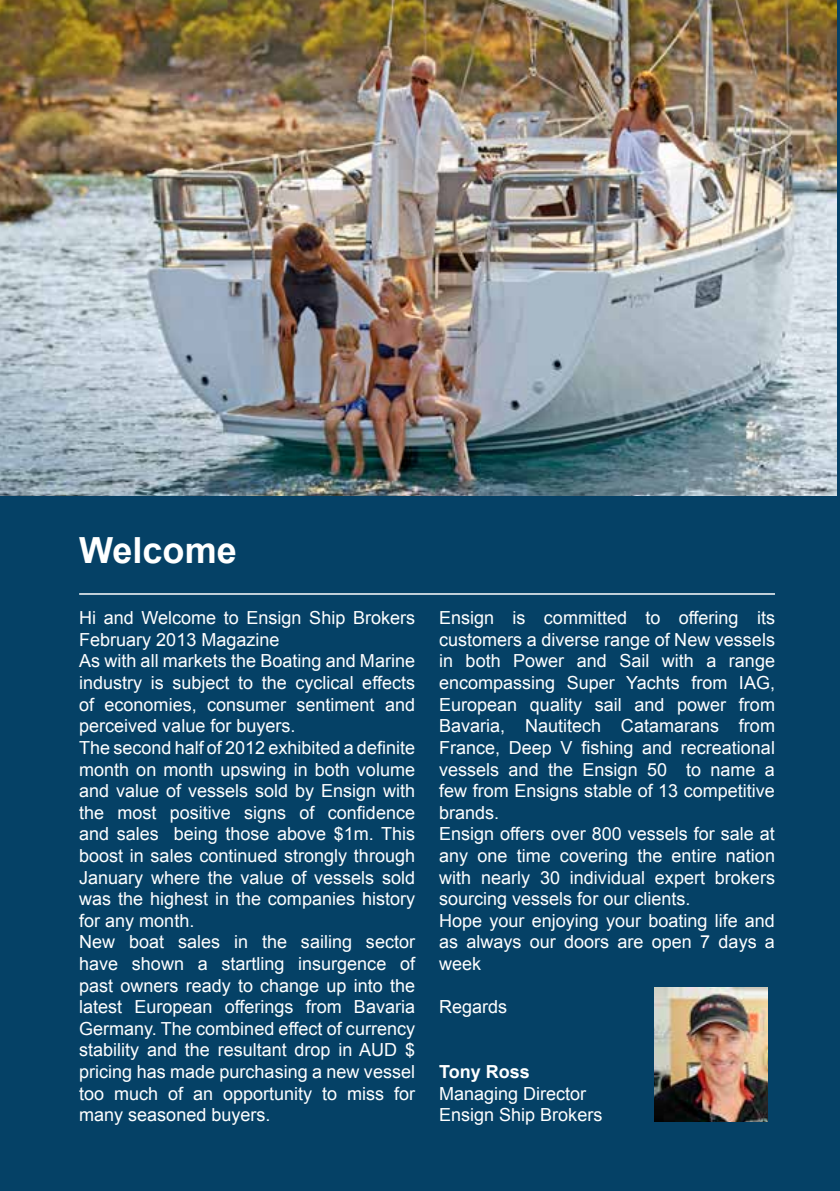
<style>
.page{position:relative;width:840px;height:1191px;background:#fff}
.page>*{position:absolute;margin:0;border:0;box-sizing:border-box;transform-origin:0 0}
.t1{font:700 36px "Arial";color:#fff}
.t2{font:18px/21.6px "Arial";color:#fff}
.t3{font:700 18px "Arial";color:#fff}
</style>
<div class="page">
<div style="left:0;top:0;width:839px;height:1191px;background:#054166"></div>
<hr style="left:839px;top:0;width:1px;height:492px;background:#c7eafb">
<hr style="left:79px;top:593px;width:695px;height:2px;background:#fff">
<img style="left:0;top:0;width:836px;height:496px">
<img style="left:654px;top:987px;width:113px;height:134px">
<h1 class="t1" style="left:79px;top:527px;width:159px">Welcome</h1>
<p class="t2" style="left:79px;top:607px;width:337px">Hi and Welcome to Ensign Ship Brokers February 2013 Magazine<br>As with all markets the Boating and Marine industry is subject to the cyclical effects of economies, consumer sentiment and perceived value for buyers.<br>The second half of 2012 exhibited a definite month on month upswing in both volume and value of vessels sold by Ensign with the most positive signs of confidence and sales being those above $1m. This boost in sales continued strongly through January where the value of vessels sold was the highest in the companies history for any month.<br>New boat sales in the sailing sector have shown a startling insurgence of past owners ready to change up into the latest European offerings from Bavaria Germany. The combined effect of currency stability and the resultant drop in AUD $ pricing has made purchasing a new vessel too much of an opportunity to miss for many seasoned buyers.</p>
<p class="t2" style="left:439px;top:607px;width:337px">Ensign is committed to offering its customers a diverse range of New vessels in both Power and Sail with a range encompassing Super Yachts from IAG, European quality sail and power from Bavaria, Nautitech Catamarans from France, Deep V fishing and recreational vessels and the Ensign 50 to name a few from Ensigns stable of 13 competitive brands.<br>Ensign offers over 800 vessels for sale at any one time covering the entire nation with nearly 30 individual expert brokers sourcing vessels for our clients.<br>Hope your enjoying your boating life and as always our doors are open 7 days a week</p>
<p class="t2" style="left:439px;top:996px;width:70px">Regards</p>
<p class="t3" style="left:439px;top:1059px;width:92px">Tony Ross</p>
<p class="t2" style="left:439px;top:1082px;width:165px">Managing Director<br>Ensign Ship Brokers</p>
</div>
